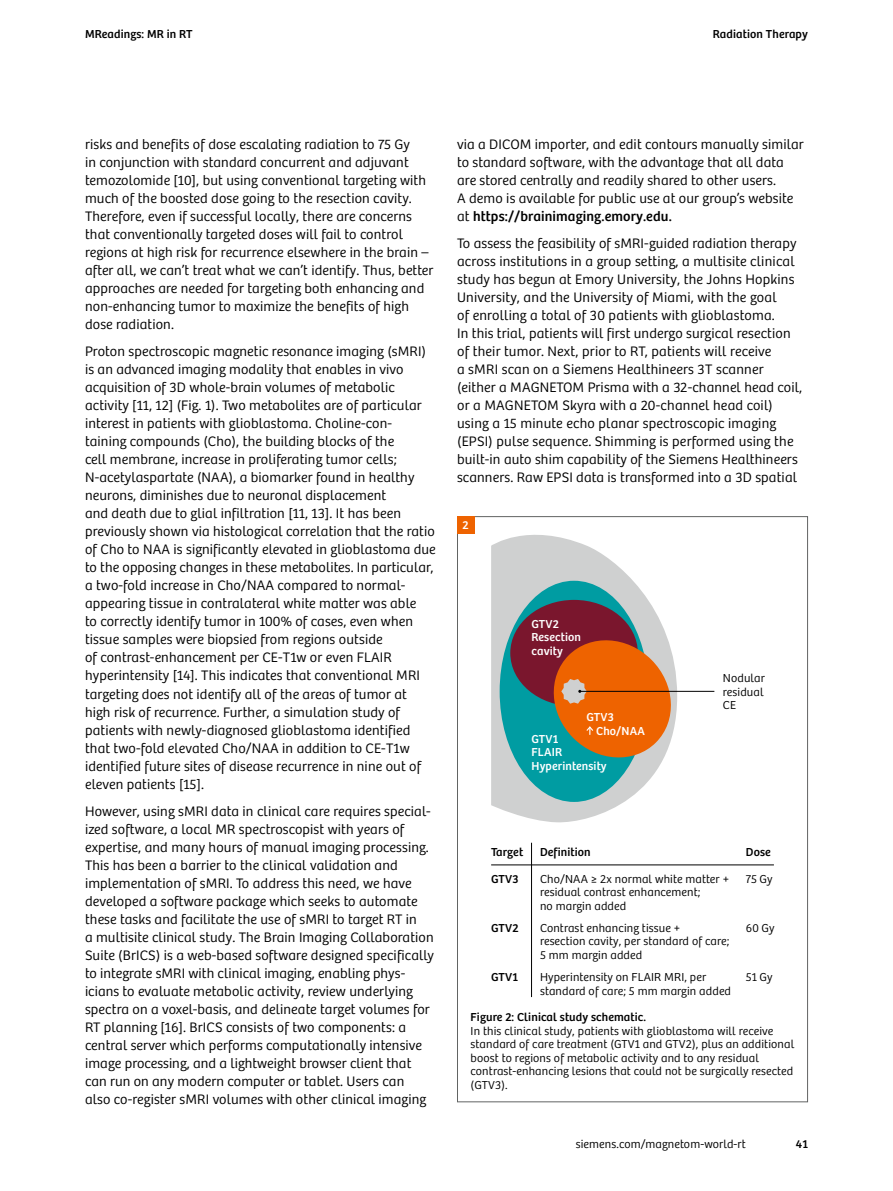
<style>
.page{position:relative;width:893px;height:1191px;background:#fff}
.page>*{position:absolute;margin:0;border:0;box-sizing:border-box;transform-origin:0 0}
.t1{font:14.25px/18px "Bree SH Text Light";letter-spacing:.01em;color:#000}
.t2{font:14.25px "Bree SH Text Regular";letter-spacing:.01em;color:#000}
.t3{font:12px/13.5px "Bree SH Text Light";letter-spacing:.01em;color:#000}
.t4{font:12px "Bree SH Text Regular";letter-spacing:.01em;color:#000}
.t5{font:12px/13.5px "Bree SH Text Regular";letter-spacing:.01em;color:#fff}
.s1{font-family:"Bree SH Text Light"}
</style>
<div class="page">
<svg style="left:491px;top:535px;width:175px;height:288px;fill:#cfd0d0"></svg>
<div style="left:500px;top:581px;width:148px;height:221px;background:#009ca2;border-radius:50%"></div>
<div style="left:510px;top:600px;width:128px;height:106px;background:#7a162d;border-radius:50%"></div>
<div style="left:457px;top:516px;width:17px;height:17px;background:#ee6300"></div>
<hr style="left:580px;top:691px;width:134px;height:1px;background:#000">
<hr style="left:491px;top:864px;width:283px;height:1px;background:#000">
<hr style="left:531px;top:842px;width:1px;height:155px;background:#000">
<svg style="left:547px;top:633px;width:130px;height:131px"></svg>
<p class="t4" style="left:85px;top:27px;width:109px">MReadings: MR in RT</p>
<p class="t4" style="left:713px;top:27px;width:97px">Radiation Therapy</p>
<p class="t1" style="left:85px;top:136px;width:350px">risks and benefits of dose escalating radiation to 75 Gy<br>in conjunction with standard concurrent and adjuvant temozolomide [10], but using conventional targeting with much of the boosted dose going to the resection cavity.<br>Therefore, even if successful locally, there are concerns that conventionally targeted doses will fail to control regions at high risk for recurrence elsewhere in the brain – after all, we can’t treat what we can’t identify. Thus, better approaches are needed for targeting both enhancing and non-enhancing tumor to maximize the benefits of high dose radiation.</p>
<p class="t1" style="left:85px;top:343px;width:352px">Proton spectroscopic magnetic resonance imaging (sMRI) is an advanced imaging modality that enables in vivo acquisition of 3D whole-brain volumes of metabolic activity [11, 12] (Fig. 1). Two metabolites are of particular interest in patients with glioblastoma. Choline-con&shy;taining compounds (Cho), the building blocks of the<br>cell membrane, increase in proliferating tumor cells; N-acetylaspartate (NAA), a biomarker found in healthy neurons, diminishes due to neuronal displacement<br>and death due to glial infiltration [11, 13]. It has been previously shown via histological correlation that the ratio of Cho to NAA is significantly elevated in glioblastoma due to the opposing changes in these metabolites. In particular, a two-fold increase in Cho/NAA compared to normal&shy;appearing tissue in contralateral white matter was able<br>to correctly identify tumor in 100% of cases, even when tissue samples were biopsied from regions outside<br>of contrast-enhancement per CE-T1w or even FLAIR hyperintensity [14]. This indicates that conventional MRI targeting does not identify all of the areas of tumor at high risk of recurrence. Further, a simulation study of patients with newly-diagnosed glioblastoma identified that two-fold elevated Cho/NAA in addition to CE-T1w identified future sites of disease recurrence in nine out of eleven patients [15].</p>
<p class="t1" style="left:85px;top:802px;width:351px">However, using sMRI data in clinical care requires special&shy;ized software, a local MR spectroscopist with years of expertise, and many hours of manual imaging processing.<br>This has been a barrier to the clinical validation and implementation of sMRI. To address this need, we have developed a software package which seeks to automate these tasks and facilitate the use of sMRI to target RT in<br>a multisite clinical study. The Brain Imaging Collaboration Suite (BrICS) is a web-based software designed specifically to integrate sMRI with clinical imaging, enabling phys&shy;icians to evaluate metabolic activity, review underlying spectra on a voxel-basis, and delineate target volumes for RT planning [16]. BrICS consists of two components: a central server which performs computationally intensive image processing, and a lightweight browser client that can run on any modern computer or tablet. Users can<br>also co-register sMRI volumes with other clinical imaging</p>
<p class="t1" style="left:457px;top:136px;width:348px">via a DICOM importer, and edit contours manually similar to standard software, with the advantage that all data are stored centrally and readily shared to other users.<br>A demo is available for public use at our group’s website</p>
<p class="t2" style="left:457px;top:208px;width:216px"><span class="s1">at</span> https://brainimaging.emory.edu.</p>
<p class="t1" style="left:457px;top:235px;width:347px">To assess the feasibility of sMRI-guided radiation therapy across institutions in a group setting, a multisite clinical study has begun at Emory University, the Johns Hopkins University, and the University of Miami, with the goal<br>of enrolling a total of 30 patients with glioblastoma.<br>In this trial, patients will first undergo surgical resection of their tumor. Next, prior to RT, patients will receive<br>a sMRI scan on a Siemens Healthineers 3T scanner (either a MAGNETOM Prisma with a 32-channel head coil, or a MAGNETOM Skyra with a 20-channel head coil) using a 15 minute echo planar spectroscopic imaging (EPSI) pulse sequence. Shimming is performed using the built-in auto shim capability of the Siemens Healthineers scanners. Raw EPSI data is transformed into a 3D spatial</p>
<p class="t5" style="left:463px;top:518px;width:8px">2</p>
<p class="t5" style="left:531px;top:617px;width:51px">GTV2<br>Resection cavity</p>
<p class="t5" style="left:596px;top:710px;width:50px;text-indent:-10px">GTV3<br>Cho/NAA</p>
<p class="t5" style="left:531px;top:732px;width:77px">GTV1<br>FLAIR<br>Hyperintensity</p>
<p class="t3" style="left:723px;top:671px;width:44px;text-align:justify">Nodular residual CE</p>
<p class="t4" style="left:491px;top:844px;width:34px">Target</p>
<p class="t4" style="left:540px;top:844px;width:52px">Definition</p>
<p class="t4" style="left:491px;top:871px;width:29px">GTV3</p>
<p class="t3" style="left:540px;top:872px;width:191px">Cho/NAA ≥ 2x normal white matter + residual contrast enhancement;<br>no margin added</p>
<p class="t4" style="left:491px;top:920px;width:29px">GTV2</p>
<p class="t3" style="left:540px;top:921px;width:191px">Contrast enhancing tissue +<br>resection cavity, per standard of care;<br>5 mm margin added</p>
<p class="t4" style="left:491px;top:970px;width:28px">GTV1</p>
<p class="t3" style="left:540px;top:970px;width:192px">Hyperintensity on FLAIR MRI, per standard of care; 5 mm margin added</p>
<p class="t4" style="left:746px;top:844px;width:26px">Dose</p>
<p class="t3" style="left:746px;top:872px;width:28px">75 Gy</p>
<p class="t3" style="left:746px;top:921px;width:30px">60 Gy</p>
<p class="t3" style="left:746px;top:970px;width:28px">51 Gy</p>
<p class="t4" style="left:471px;top:1010px;width:177px">Figure 2: Clinical study schematic.</p>
<p class="t3" style="left:471px;top:1024px;width:325px">In this clinical study, patients with glioblastoma will receive standard of care treatment (GTV1 and GTV2), plus an additional boost to regions of metabolic activity and to any residual contrast-enhancing lesions that could not be surgically resected (GTV3).</p>
<p class="t3" style="left:576px;top:1137px;width:172px">siemens.com/magnetom-world-rt</p>
<p class="t4" style="left:796px;top:1137px;width:14px">41</p>
</div>
